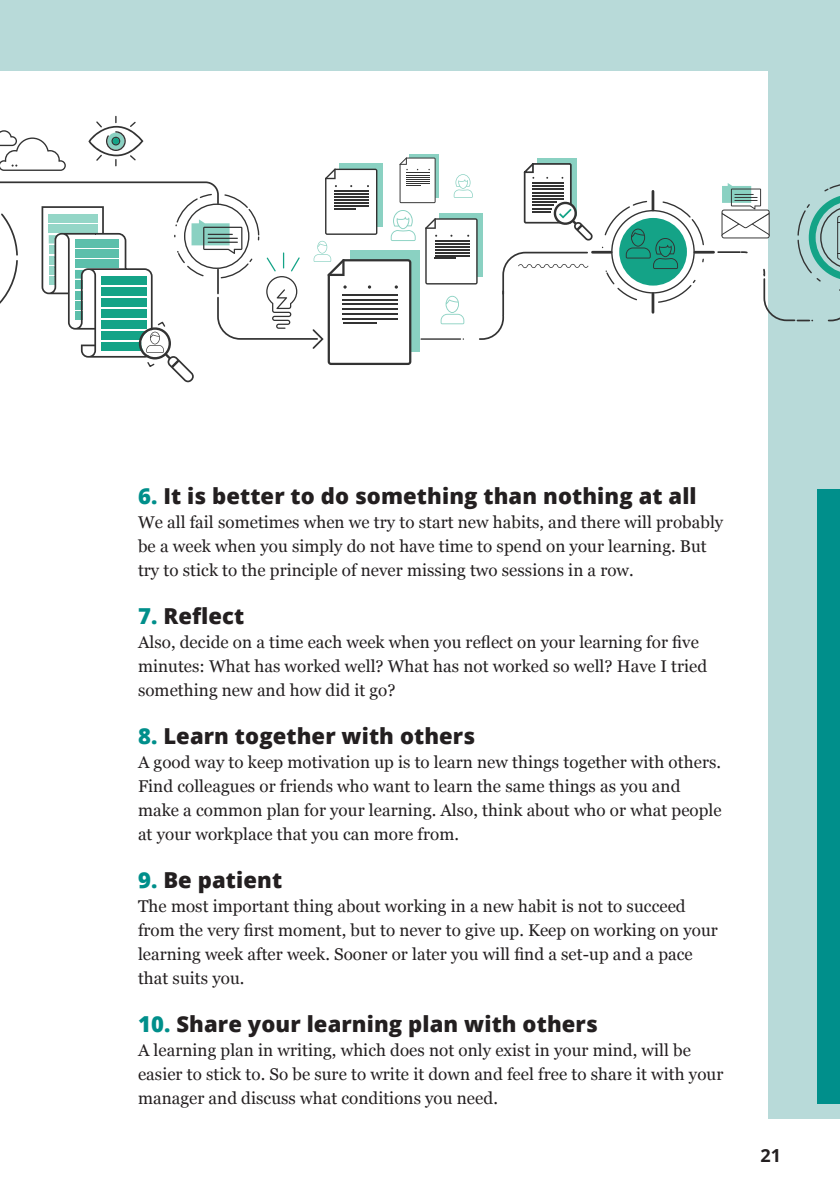
<style>
.page{position:relative;width:840px;height:1191px;background:#fff}
.page>*{position:absolute;margin:0;border:0;box-sizing:border-box;transform-origin:0 0}
.t1{font:800 22px "Open Sans";letter-spacing:.005em;color:#231f20}
.t2{font:700 18px "Open Sans";color:#231f20}
.t3{font:17px/24px "Georgia";letter-spacing:.005em;color:#231f20}
.s1{color:#008f8b}
</style>
<div class="page">
<div style="left:0;top:0;width:839px;height:1119px;background:#b8dad9"></div>
<div style="left:0;top:71px;width:767px;height:1062px;background:#fff"></div>
<div style="left:816px;top:489px;width:23px;height:615px;background:#008f8b"></div>
<svg style="left:88px;top:116px;width:55px;height:50px"></svg>
<hr style="left:717px;top:251px;width:22px;height:2px;background:#333">
<svg style="left:266px;top:252px;width:33px;height:16px"></svg>
<svg style="left:739px;top:251px;width:9px;height:3px"></svg>
<svg style="left:260px;top:268px;width:535px;height:73px"></svg>
<div style="left:409px;top:154px;width:30px;height:43px;background:#8ad1c2"></div>
<svg style="left:0;top:130px;width:66px;height:41px"></svg>
<svg style="left:721px;top:183px;width:48px;height:55px"></svg>
<hr style="left:651px;top:191px;width:3px;height:19px;background:#333">
<hr style="left:651px;top:294px;width:3px;height:18px;background:#333">
<hr style="left:694px;top:251px;width:19px;height:3px;background:#333">
<hr style="left:592px;top:251px;width:18px;height:3px;background:#333">
<svg style="left:796px;top:182px;width:44px;height:140px"></svg>
<svg style="left:0;top:181px;width:260px;height:201px"></svg>
<svg style="left:311px;top:157px;width:283px;height:208px"></svg>
<svg style="left:600px;top:200px;width:104px;height:104px"></svg>
<p class="t1" style="left:138px;top:479px;width:560px"><span class="s1">6.</span> It is better to do something than nothing at all</p>
<p class="t3" style="left:138px;top:509px;width:586px">We all fail sometimes when we try to start new habits, and there will probably be a week when you simply do not have time to spend on your learning. But try to stick to the principle of never missing two sessions in a row.</p>
<p class="t1" style="left:138px;top:599px;width:108px"><span class="s1">7.</span> Reflect</p>
<p class="t3" style="left:138px;top:629px;width:570px">Also, decide on a time each week when you reflect on your learning for five minutes: What has worked well? What has not worked so well? Have I tried something new and how did it go?</p>
<p class="t1" style="left:138px;top:719px;width:338px"><span class="s1">8.</span> Learn together with others</p>
<p class="t3" style="left:138px;top:749px;width:585px">A good way to keep motivation up is to learn new things together with others.<br>Find colleagues or friends who want to learn the same things as you and make a common plan for your learning. Also, think about who or what people at your workplace that you can more from.</p>
<p class="t1" style="left:138px;top:863px;width:146px"><span class="s1">9.</span> Be patient</p>
<p class="t3" style="left:138px;top:893px;width:581px">The most important thing about working in a new habit is not to succeed from the very first moment, but to never to give up. Keep on working on your learning week after week. Sooner or later you will find a set-up and a pace that suits you.</p>
<p class="t1" style="left:138px;top:1007px;width:461px"><span class="s1">10.</span> Share your learning plan with others</p>
<p class="t3" style="left:138px;top:1037px;width:586px">A learning plan in writing, which does not only exist in your mind, will be easier to stick to. So be sure to write it down and feel free to share it with your manager and discuss what conditions you need.</p>
<p class="t2" style="left:760px;top:1143px;width:22px">21</p>
</div>
